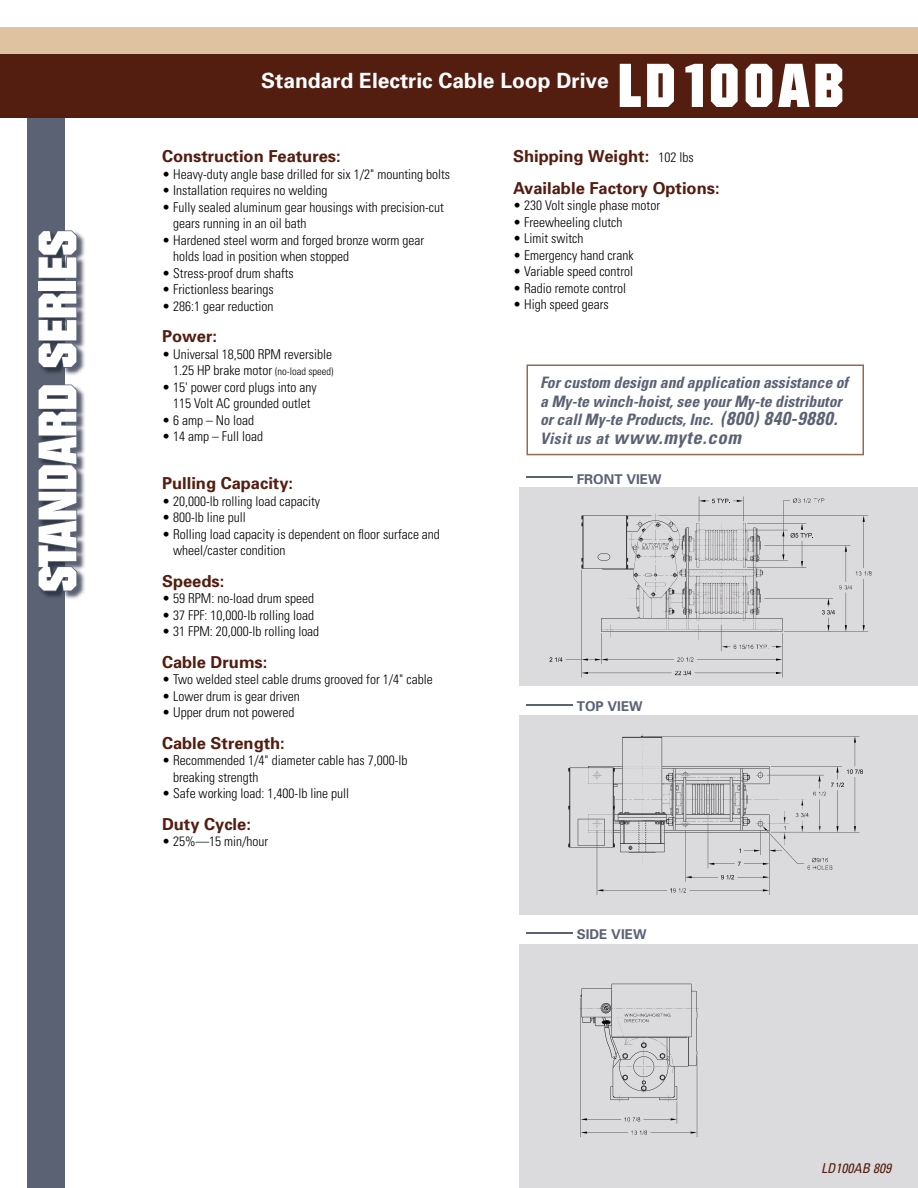
<style>
.page{position:relative;width:918px;height:1188px;background:#fff}
.page>*{position:absolute;margin:0;border:0;box-sizing:border-box;transform-origin:0 0}
.t1{font:60px "Diamond";letter-spacing:.075em;color:#fff}
.t2{font:52.5px "Diamond";color:#fff}
.t3{font:700 21px "Univers";color:#fff}
.t4{font:italic 700 condensed 18.75px "Univers";letter-spacing:.035em;color:#5b6273}
.t5{font:700 16.5px/31.5px "Univers";color:#531d10}
.t6{font:italic 700 condensed 15.75px/18.8px "Univers";color:#5b6273}
.t7{font:300 condensed 13.5px/16.5px "Univers";color:#000}
.t8{font:700 13.5px "Univers";color:#5b6273}
.t9{font:italic condensed 13.5px "Univers";color:#531d10}
.s1{font-size:10.5px}
.s2{font-weight:300;font-stretch:condensed;font-size:13.5px;color:#000}
.s3{font-size:18.75px}
.s4{font-size:15.75px}
</style>
<div class="page">
<div style="left:520px;top:715px;width:398px;height:199px;background:#dbdadd"></div>
<div style="left:520px;top:944px;width:398px;height:244px;background:#dbdadd"></div>
<div style="left:520px;top:488px;width:398px;height:198px;background:#dbdadd"></div>
<div style="left:27px;top:110px;width:37px;height:1078px;background:#5b6273"></div>
<div style="left:0;top:27px;width:918px;height:37px;background:#dfc3a0"></div>
<div style="left:0;top:54px;width:918px;height:64px;background:#531d10"></div>
<svg style="left:579px;top:984px;width:120px;height:153px"></svg>
<svg style="left:549px;top:496px;width:319px;height:182px"></svg>
<hr style="left:526px;top:476px;width:47px;height:2px;background:#5b6273">
<hr style="left:526px;top:704px;width:47px;height:2px;background:#5b6273">
<hr style="left:526px;top:932px;width:47px;height:2px;background:#5b6273">
<svg style="left:526px;top:364px;width:338px;height:91px"></svg>
<img style="left:40px;top:233px;width:45px;height:367px">
<svg style="left:40px;top:384px;width:39px;height:208px"></svg>
<svg style="left:40px;top:292px;width:39px;height:77px"></svg>
<div style="left:38px;top:280px;width:39px;height:11px;border:2px solid #5b6273"></div>
<svg style="left:40px;top:230px;width:39px;height:49px"></svg>
<img style="left:633px;top:1014px;width:37px;height:3px">
<img style="left:602px;top:1018px;width:16px;height:6px">
<svg style="left:568px;top:736px;width:295px;height:159px"></svg>
<img style="left:672px;top:783px;width:75px;height:33px">
<img style="left:672px;top:522px;width:49px;height:96px">
<img style="left:628px;top:515px;width:44px;height:103px">
<img style="left:848px;top:571px;width:24px;height:18px">
<img style="left:793px;top:498px;width:31px;height:5px">
<h2 class="t2" style="left:32px;top:592px;width:364px;rotate:-90deg">STANDARD SERIES</h2>
<h3 class="t3" style="left:261px;top:67px;width:349px">Standard Electric Cable Loop Drive</h3>
<h1 class="t1" style="left:618px;top:57px;width:228px">LD100AB</h1>
<p class="t5" style="left:162px;top:140px;width:180px">Construction Features:</p>
<p class="t7" style="left:162px;top:165px;width:290px">• Heavy-duty angle base drilled for six 1/2" mounting bolts</p>
<p class="t7" style="left:162px;top:182px;width:167px">• Installation requires no welding</p>
<p class="t7" style="left:173px;top:198px;width:272px;text-indent:-11px">• Fully sealed aluminum gear housings with precision-cut gears running in an oil bath</p>
<p class="t7" style="left:173px;top:231px;width:253px;text-indent:-11px">• Hardened steel worm and forged bronze worm gear holds load in position when stopped</p>
<p class="t7" style="left:162px;top:264px;width:133px">• Stress-proof drum shafts</p>
<p class="t7" style="left:162px;top:281px;width:113px">• Frictionless bearings</p>
<p class="t7" style="left:162px;top:297px;width:113px">• 286:1 gear reduction</p>
<p class="t5" style="left:162px;top:320px;width:57px">Power:</p>
<p class="t7" style="left:162px;top:345px;width:173px;text-align:right">• Universal 18,500 RPM reversible<br>1.25 HP brake motor <span class="s1">(no-load speed)</span></p>
<p class="t7" style="left:162px;top:378px;width:156px;text-align:center">• 15' power cord plugs into any<br>115 Volt AC grounded outlet</p>
<p class="t7" style="left:162px;top:411px;width:94px">• 6 amp – No load</p>
<p class="t7" style="left:162px;top:428px;width:103px">• 14 amp – Full load</p>
<p class="t5" style="left:162px;top:467px;width:133px">Pulling Capacity:</p>
<p class="t7" style="left:162px;top:492px;width:160px">• 20,000-lb rolling load capacity</p>
<p class="t7" style="left:162px;top:509px;width:85px">• 800-lb line pull</p>
<p class="t7" style="left:173px;top:525px;width:268px;text-indent:-11px">• Rolling load capacity is dependent on floor surface and wheel/caster condition</p>
<p class="t5" style="left:162px;top:564px;width:64px">Speeds:</p>
<p class="t7" style="left:162px;top:590px;width:154px">• 59 RPM: no-load drum speed</p>
<p class="t7" style="left:162px;top:606px;width:154px">• 37 FPF: 10,000-lb rolling load</p>
<p class="t7" style="left:162px;top:623px;width:159px">• 31 FPM: 20,000-lb rolling load</p>
<p class="t5" style="left:162px;top:645px;width:107px">Cable Drums:</p>
<p class="t7" style="left:162px;top:671px;width:272px">• Two welded steel cable drums grooved for 1/4" cable</p>
<p class="t7" style="left:162px;top:687px;width:139px">• Lower drum is gear driven</p>
<p class="t7" style="left:162px;top:704px;width:134px">• Upper drum not powered</p>
<p class="t5" style="left:162px;top:726px;width:124px">Cable Strength:</p>
<p class="t7" style="left:173px;top:752px;width:236px;text-indent:-11px">• Recommended 1/4" diameter cable has 7,000-lb breaking strength</p>
<p class="t7" style="left:162px;top:785px;width:189px">• Safe working load: 1,400-lb line pull</p>
<p class="t5" style="left:162px;top:807px;width:90px">Duty Cycle:</p>
<p class="t7" style="left:162px;top:833px;width:108px">• 25%—15 min/hour</p>
<p class="t5" style="left:513px;top:140px;width:208px">Shipping Weight: <span class="s2">102 lbs<br></span>Available Factory Options:</p>
<p class="t7" style="left:513px;top:197px;width:149px">• 230 Volt single phase motor</p>
<p class="t7" style="left:513px;top:213px;width:111px">• Freewheeling clutch</p>
<p class="t7" style="left:513px;top:230px;width:72px">• Limit switch</p>
<p class="t7" style="left:513px;top:246px;width:122px">• Emergency hand crank</p>
<p class="t7" style="left:513px;top:263px;width:122px">• Variable speed control</p>
<p class="t7" style="left:513px;top:279px;width:115px">• Radio remote control</p>
<p class="t7" style="left:513px;top:296px;width:97px">• High speed gears</p>
<p class="t6" style="left:540px;top:373px;width:309px">For custom design and application assistance of a My-te winch-hoist, see your My-te distributor or call My-te Products, Inc. <span class="s3">(800) 840-9880.</span></p>
<h3 class="t4" style="left:540px;top:426px;width:202px"><span class="s4">Visit us at</span> www.myte.com</h3>
<p class="t8" style="left:577px;top:470px;width:86px">FRONT VIEW</p>
<p class="t8" style="left:577px;top:697px;width:68px">TOP VIEW</p>
<p class="t8" style="left:577px;top:925px;width:71px">SIDE VIEW</p>
<p class="t9" style="left:821px;top:1160px;width:71px">LD100AB 809</p>
</div>
